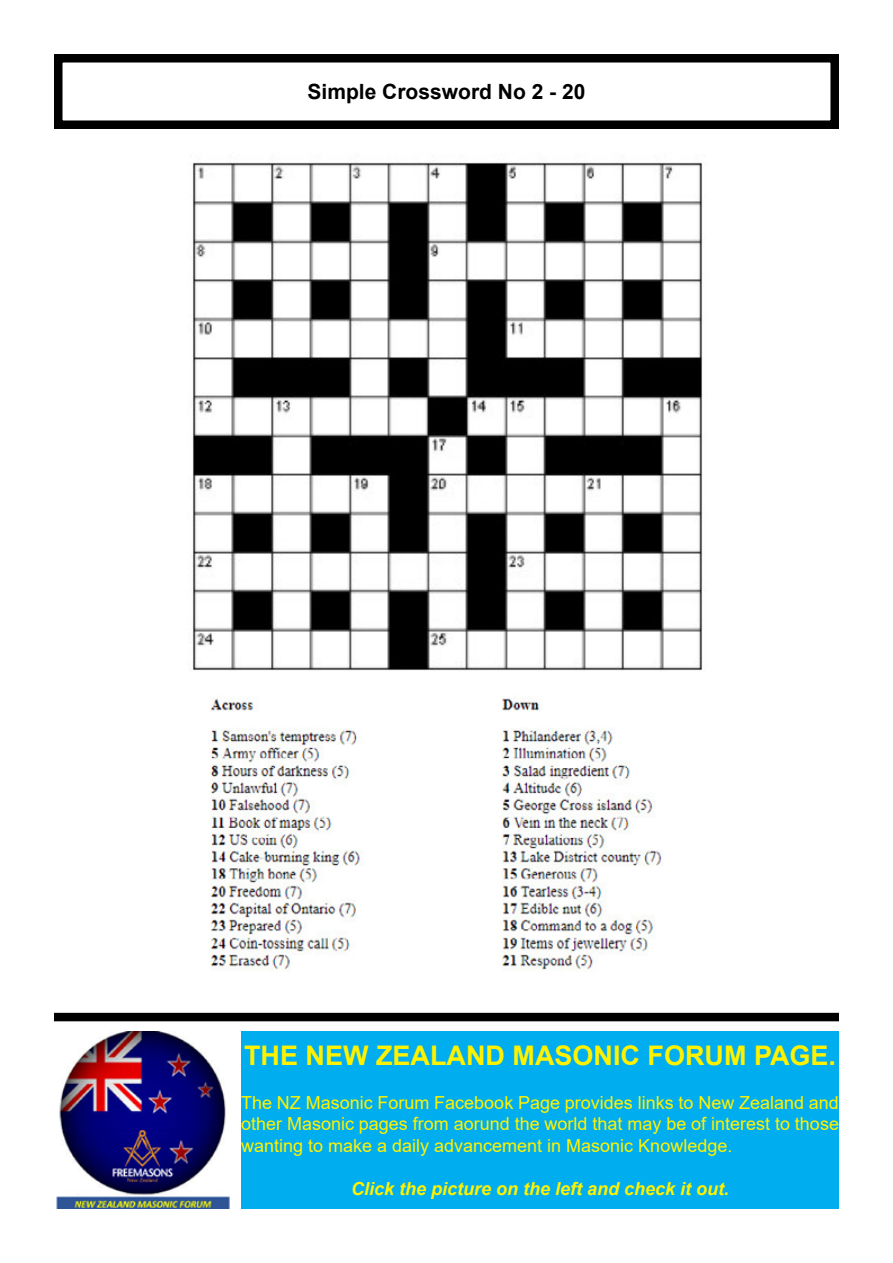
<style>
.page{position:relative;width:893px;height:1263px;background:#fff}
.page>*{position:absolute;margin:0;border:0;box-sizing:border-box;transform-origin:0 0}
.t1{font:700 27px "Arial";color:#fff200}
.t2{font:700 21px "Arial";color:#000}
.t3{font:18px/21.6px "Arial";color:#fff200;text-align:justify}
.t4{font:italic 700 18px "Arial";color:#fff200}
</style>
<div class="page">
<div style="left:54px;top:54px;width:785px;height:75px;border:9px solid #000"></div>
<div style="left:54px;top:1013px;width:785px;height:8px;background:#000"></div>
<div style="left:241px;top:1032px;width:598px;height:177px;background:#00aeef"></div>
<img style="left:56px;top:1032px;width:174px;height:177px">
<img style="left:192px;top:162px;width:511px;height:509px">
<img style="left:210px;top:696px;width:453px;height:275px">
<p class="t2" style="left:308px;top:77px;width:279px">Simple Crossword No 2 - 20</p>
<p class="t1" style="left:244px;top:1037px;width:593px">THE NEW ZEALAND MASONIC FORUM PAGE.</p>
<p class="t3" style="left:241px;top:1091px;width:599px">The NZ Masonic Forum Facebook Page provides links to New Zealand and other Masonic pages from aorund the world that may be of interest to those wanting to make a daily advancement in Masonic Knowledge.</p>
<p class="t4" style="left:351px;top:1177px;width:380px">Click the picture on the left and check it out.</p>
</div>
